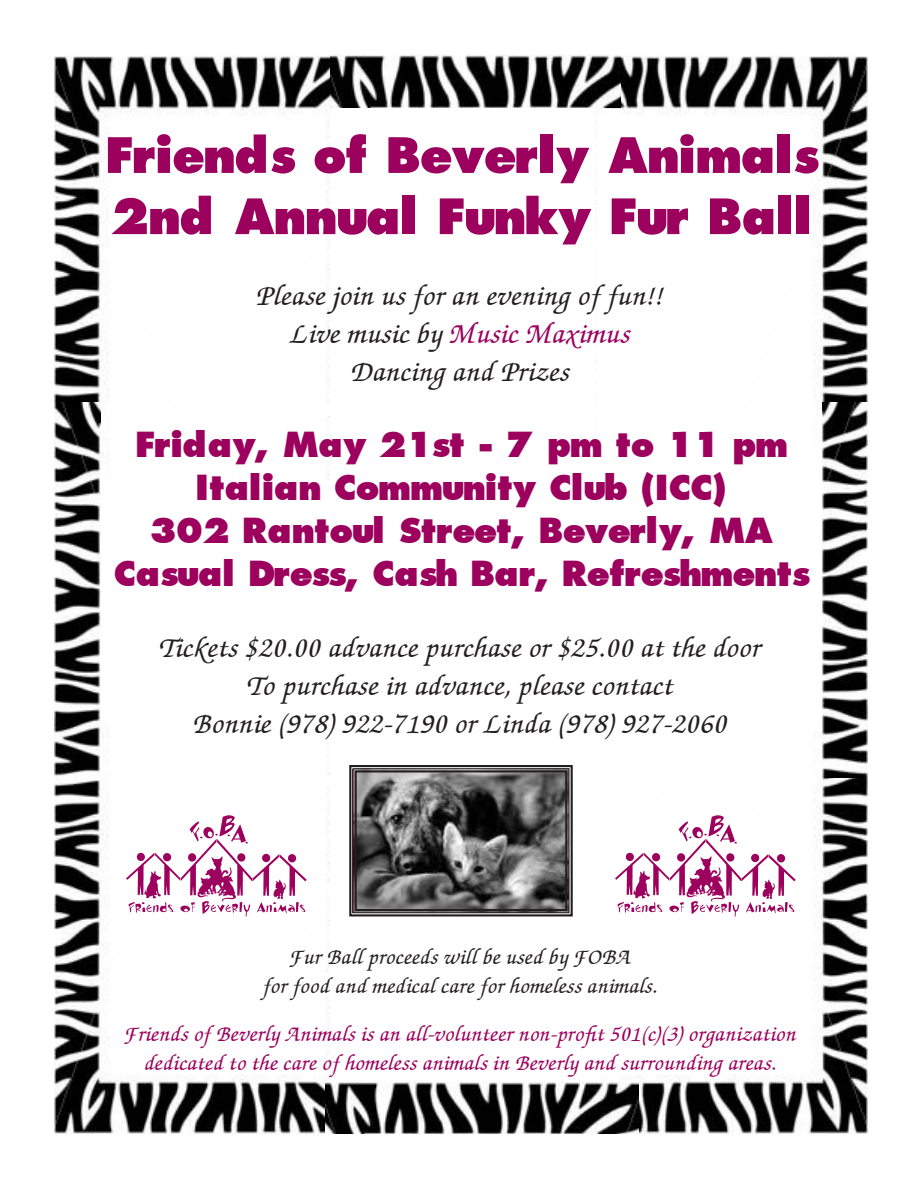
<style>
.page{position:relative;width:918px;height:1188px;background:#fff}
.page>*{position:absolute;margin:0;border:0;box-sizing:border-box;transform-origin:0 0}
.t1{font:51px "XP Fortuna XB";color:#9c015d}
.t2{font:36px "XP Fortuna XB";color:#9c015d}
.t3{font:italic 500 31.5px/37.8px "Zapf Chancery";color:#231f20;text-align:center}
.t4{font:italic 500 24px/28.8px "Zapf Chancery";color:#9c015d;text-align:center}
.t5{font:italic 500 24px/28.8px "Zapf Chancery";color:#231f20;text-align:center}
.s1{color:#9c015d}
</style>
<div class="page">
<img style="left:54px;top:729px;width:276px;height:406px">
<img style="left:54px;top:55px;width:276px;height:421px">
<img style="left:604px;top:734px;width:264px;height:401px">
<img style="left:595px;top:56px;width:273px;height:391px">
<img style="left:54px;top:402px;width:46px;height:387px">
<img style="left:822px;top:402px;width:46px;height:375px">
<img style="left:330px;top:54px;width:291px;height:54px">
<img style="left:325px;top:1080px;width:314px;height:54px">
<svg style="left:349px;top:765px;width:224px;height:152px;background:#636363"></svg>
<div style="left:352px;top:768px;width:218px;height:145px;border:1px solid #231f20"></div>
<div style="left:355px;top:770px;width:212px;height:141px;border:2px solid #231f20"></div>
<svg style="left:129px;top:902px;width:66px;height:11px"></svg>
<svg style="left:202px;top:902px;width:48px;height:14px"></svg>
<svg style="left:257px;top:902px;width:48px;height:11px"></svg>
<svg style="left:190px;top:815px;width:58px;height:22px"></svg>
<img style="left:126px;top:837px;width:181px;height:65px">
<svg style="left:618px;top:902px;width:66px;height:11px"></svg>
<svg style="left:691px;top:902px;width:48px;height:14px"></svg>
<svg style="left:746px;top:902px;width:48px;height:11px"></svg>
<svg style="left:679px;top:815px;width:58px;height:22px"></svg>
<img style="left:615px;top:837px;width:181px;height:65px">
<p class="t1" style="left:106px;top:126px;width:712px">Friends of Beverly Animals</p>
<p class="t1" style="left:111px;top:187px;width:702px">2nd Annual Funky Fur Ball</p>
<p class="t3" style="left:257px;top:278px;width:409px">Please join us for an evening of fun!!<br>Live music by <span class="s1">Music Maximus<br></span>Dancing and Prizes</p>
<p class="t2" style="left:136px;top:424px;width:652px">Friday, May 21st - 7 pm to 11 pm</p>
<p class="t2" style="left:195px;top:467px;width:533px">Italian Community Club (ICC)</p>
<p class="t2" style="left:150px;top:510px;width:623px">302 Rantoul Street, Beverly, MA</p>
<p class="t2" style="left:114px;top:553px;width:696px">Casual Dress, Cash Bar, Refreshments</p>
<p class="t3" style="left:160px;top:630px;width:603px">Tickets $20.00 advance purchase or $25.00 at the door<br>To purchase in advance, please contact<br>Bonnie (978) 922-7190 or Linda (978) 927-2060</p>
<p class="t5" style="left:263px;top:944px;width:397px">Fur Ball proceeds will be used by FOBA<br>for food and medical care for homeless animals.</p>
<p class="t4" style="left:125px;top:1021px;width:674px">Friends of Beverly Animals is an all-volunteer non-profit 501(c)(3) organization dedicated to the care of homeless animals in Beverly and surrounding areas.</p>
</div>
